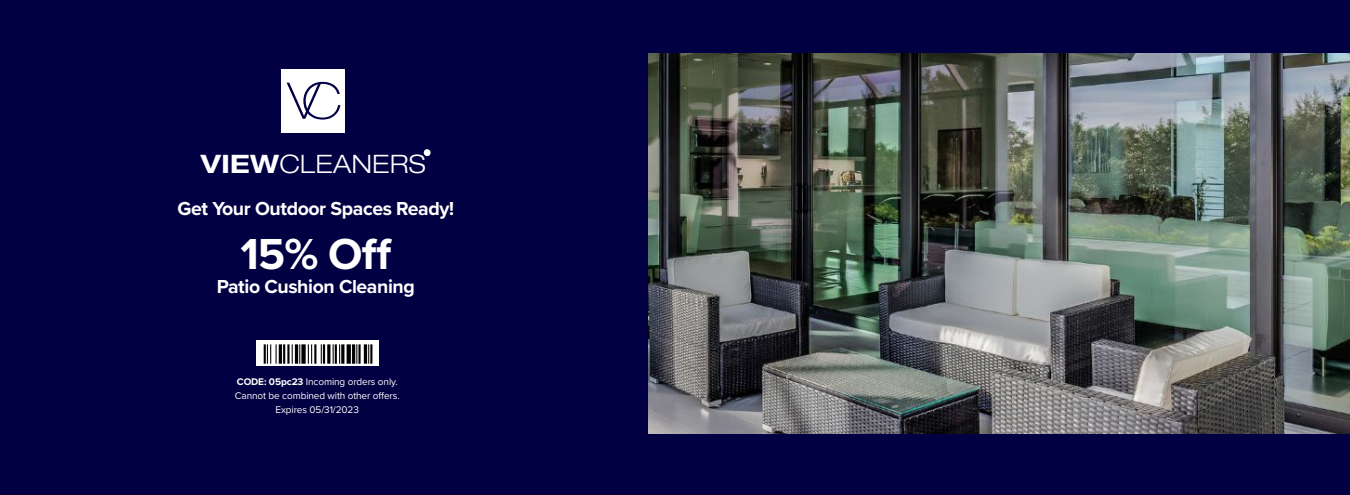
<style>
.page{position:relative;width:1350px;height:495px;background:#000042}
.page>*{position:absolute;margin:0;border:0;box-sizing:border-box;transform-origin:0 0}
.t1{font:100 expanded 50.55px "Helvetica 33";color:#000042}
.t2{font:700 45px "Proxima Nova";color:#fff}
.t3{font:300 expanded 25.35px "Helvetica 43";letter-spacing:.01em;color:#fff}
.t4{font:700 19.5px "Proxima Nova";letter-spacing:-.02em;color:#fff}
.t5{font:10.05px/14px "Proxima Nova";letter-spacing:-.01em;color:#fff;text-align:center}
.t6{font:700 expanded 7.65px "Helvetica 73";color:#fff}
.s1{font-family:"Helvetica 73";font-weight:700}
.s2{font-weight:700}
</style>
<div class="page">
<div style="left:282px;top:69px;width:63px;height:63px;background:#fff"></div>
<svg style="left:424px;top:150px;width:6px;height:6px"></svg>
<img style="left:257px;top:341px;width:121px;height:24px">
<img style="left:648px;top:54px;width:702px;height:380px">
<p class="t1" style="left:287px;top:71px;width:57px">VC</p>
<p class="t3" style="left:201px;top:149px;width:226px"><span class="s1">VIEW</span>CLEANERS</p>
<p class="t6" style="left:424px;top:148px;width:8px">®</p>
<p class="t4" style="left:177px;top:194px;width:278px">Get Your Outdoor Spaces Ready!</p>
<p class="t2" style="left:240px;top:221px;width:153px">15% Off</p>
<p class="t4" style="left:217px;top:272px;width:200px">Patio Cushion Cleaning</p>
<p class="t5" style="left:237px;top:374px;width:162px"><span class="s2">CODE: 05pc23</span> Incoming orders only.</p>
<p class="t5" style="left:235px;top:388px;width:166px">Cannot be combined with other offers.<br>Expires 05/31/2023</p>
</div>
